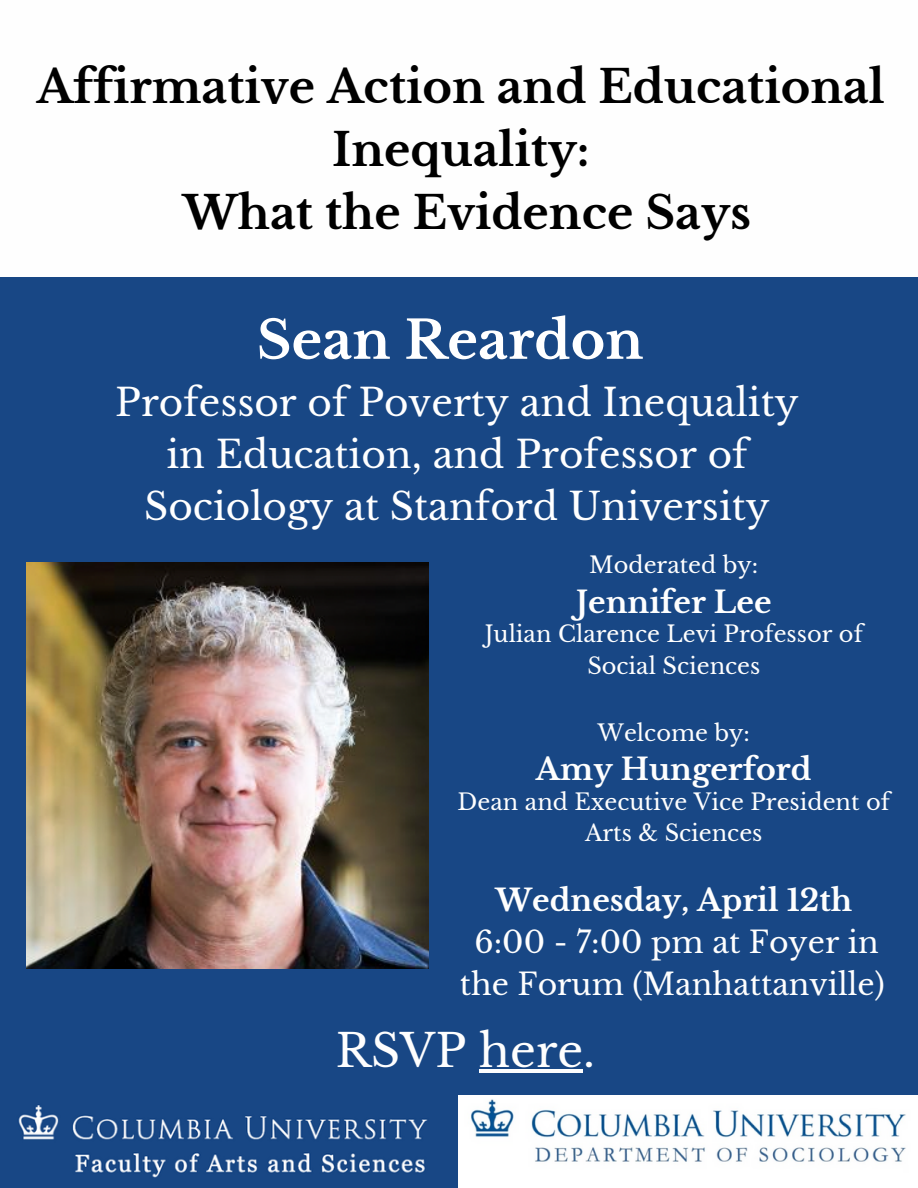
<style>
.page{position:relative;width:918px;height:1188px;background:#fff}
.page>*{position:absolute;margin:0;border:0;box-sizing:border-box;transform-origin:0 0}
.t1{font:700 52.5px "Libre Baskerville";color:#fff}
.t2{font:700 45px/63px "Libre Baskerville";color:#000;text-align:center}
.t3{font:45px "Libre Baskerville";color:#fefefe}
.t4{font:37.5px/51.8px "Libre Baskerville";color:#fff;text-align:center}
.t5{font:30px/41.7px "Libre Baskerville";color:#fefefe;text-align:center}
.t6{font:700 30px "Libre Baskerville";color:#fefefe}
.t7{font:22.5px/31.5px "Libre Baskerville";color:#fefefe;text-align:center}
</style>
<div class="page">
<img style="left:0;top:1095px;width:457px;height:93px">
<img style="left:471px;top:1099px;width:435px;height:63px">
<div style="left:0;top:278px;width:918px;height:817px;background:#184785"></div>
<img style="left:26px;top:563px;width:402px;height:406px">
<hr style="left:479px;top:1069px;width:104px;height:3px;background:#fefefe">
<h2 class="t2" style="left:37px;top:56px;width:850px">Affirmative Action and Educational<br>Inequality:<br>What the Evidence Says</h2>
<h1 class="t1" style="left:257px;top:308px;width:388px">Sean Reardon</h1>
<h3 class="t4" style="left:115px;top:377px;width:685px">Professor of Poverty and Inequality in Education, and Professor of<br>Sociology at Stanford University</h3>
<p class="t7" style="left:589px;top:550px;width:171px">Moderated by:</p>
<h3 class="t6" style="left:576px;top:584px;width:197px">Jennifer Lee</h3>
<p class="t7" style="left:485px;top:618px;width:380px">Julian Clarence Levi Professor of<br>Social Sciences</p>
<p class="t7" style="left:598px;top:717px;width:154px">Welcome by:</p>
<h3 class="t6" style="left:536px;top:751px;width:277px">Amy Hungerford</h3>
<p class="t7" style="left:458px;top:786px;width:434px">Dean and Executive Vice President of<br>Arts &amp; Sciences</p>
<h3 class="t6" style="left:495px;top:882px;width:358px">Wednesday, April 12th</h3>
<h3 class="t5" style="left:460px;top:922px;width:426px">6:00 - 7:00 pm at Foyer in the Forum (Manhattanville)</h3>
<h2 class="t3" style="left:336px;top:1023px;width:261px">RSVP here.</h2>
</div>
